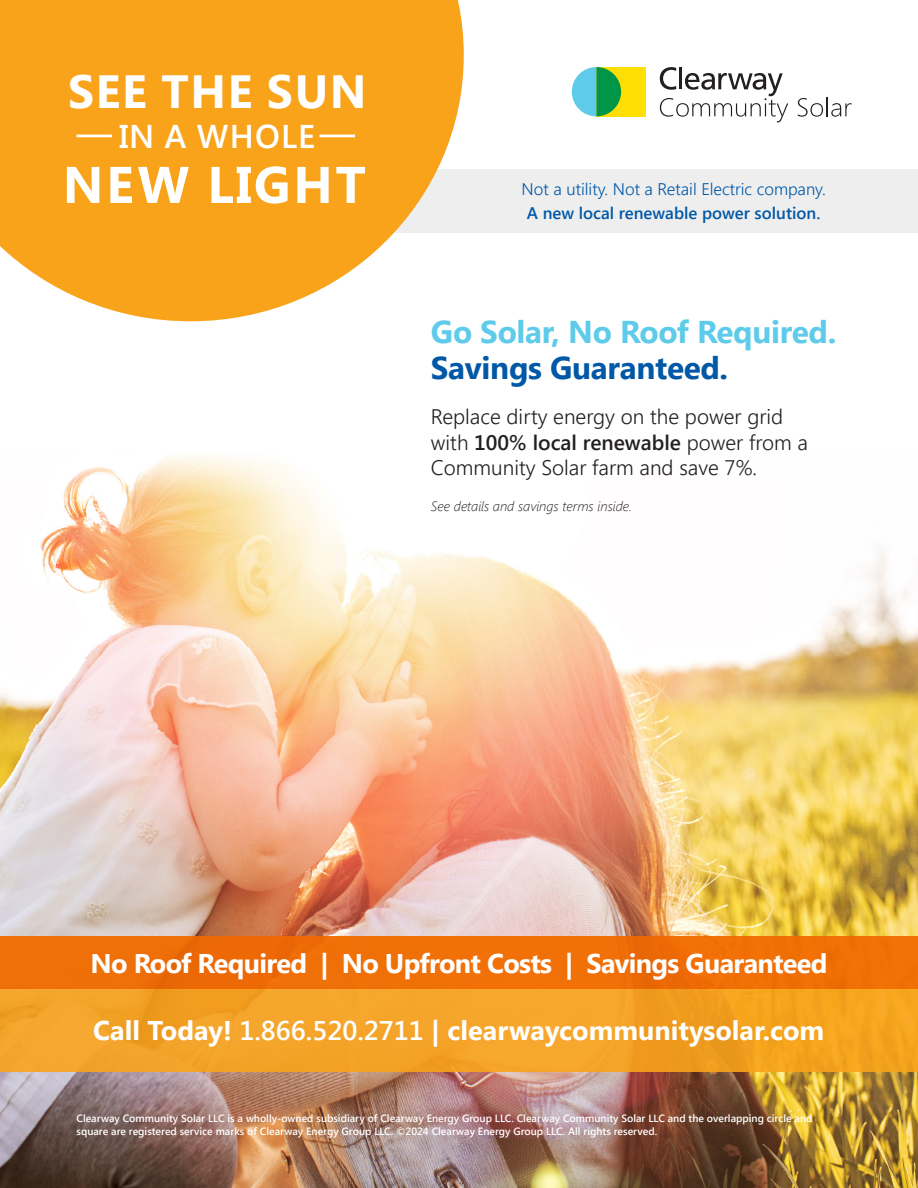
<style>
.page{position:relative;width:918px;height:1188px;background:#fff}
.page>*{position:absolute;margin:0;border:0;box-sizing:border-box;transform-origin:0 0}
.t1{font:700 51.45px "Segoe UI";letter-spacing:.055em;color:#fff}
.t2{font:700 46.5px "Segoe UI";letter-spacing:.035em;color:#fff}
.t3{font:600 32.85px "Segoe UI";letter-spacing:.035em;color:#fff}
.t4{font:700 31.5px/36px "Segoe UI";letter-spacing:-.01em;color:#5dcbe9}
.t5{font:700 27px "Segoe UI";color:#fff}
.t6{font:700 27px "Segoe UI";letter-spacing:-.025em;color:#fff}
.t7{font:300 21px/25.5px "Segoe UI";color:#231f20}
.t8{font:300 16.8px "Segoe UI";color:#0158a6}
.t9{font:600 16.8px "Segoe UI";color:#0158a6}
.t10{font:italic 300 13.5px "Segoe UI";color:#231f20}
.t11{font:600 10.5px/12.6px "Segoe UI";color:#fff}
.s1{color:#0158a6}
.s2{font-weight:600}
</style>
<div class="page">
<img style="left:0;top:500px;width:918px;height:688px">
<div style="left:358px;top:170px;width:560px;height:63px;background:#eeeeef"></div>
<svg style="left:0;top:0;width:464px;height:321px;background:#f9af39"></svg>
<hr style="left:76px;top:135px;width:36px;height:2px;background:#fff">
<hr style="left:320px;top:135px;width:35px;height:2px;background:#fff">
<div style="left:597px;top:67px;width:49px;height:49px;background:#ffdf01"></div>
<svg style="left:572px;top:67px;width:49px;height:49px"></svg>
<svg style="left:660px;top:67px;width:128px;height:55px"></svg>
<svg style="left:798px;top:97px;width:54px;height:20px"></svg>
<div style="left:0;top:936px;width:918px;height:135px;background:linear-gradient(to right,#f3a42d,#f5a21f)"></div>
<div style="left:0;top:936px;width:918px;height:53px;background:#f07007"></div>
<p class="t2" style="left:68px;top:47px;width:300px">SEE THE SUN</p>
<p class="t3" style="left:119px;top:105px;width:198px">IN A WHOLE</p>
<p class="t1" style="left:63px;top:136px;width:304px">NEW LIGHT</p>
<p class="t8" style="left:522px;top:174px;width:306px">Not a utility. Not a Retail Electric company.</p>
<p class="t9" style="left:527px;top:198px;width:295px">A new local renewable power solution.</p>
<p class="t4" style="left:431px;top:311px;width:407px">Go Solar, No Roof Required.<br><span class="s1">Savings Guaranteed.</span></p>
<p class="t7" style="left:431px;top:402px;width:379px">Replace dirty energy on the power grid with <span class="s2">100% local renewable</span> power from a<br>Community Solar farm and save 7%.</p>
<p class="t10" style="left:431px;top:493px;width:203px">See details and savings terms inside.</p>
<p class="t6" style="left:90px;top:938px;width:739px">No Roof Required | No Upfront Costs | Savings Guaranteed</p>
<p class="t5" style="left:93px;top:1005px;width:732px">Call Today! <span class="s2">1.866.520.2711</span> | clearwaycommunitysolar.com</p>
<p class="t11" style="left:76px;top:1111px;width:738px">Clearway Community Solar LLC is a wholly-owned subsidiary of Clearway Energy Group LLC. Clearway Community Solar LLC and the overlapping circle and square are registered service marks of Clearway Energy Group LLC. ©2024 Clearway Energy Group LLC. All rights reserved.</p>
</div>
